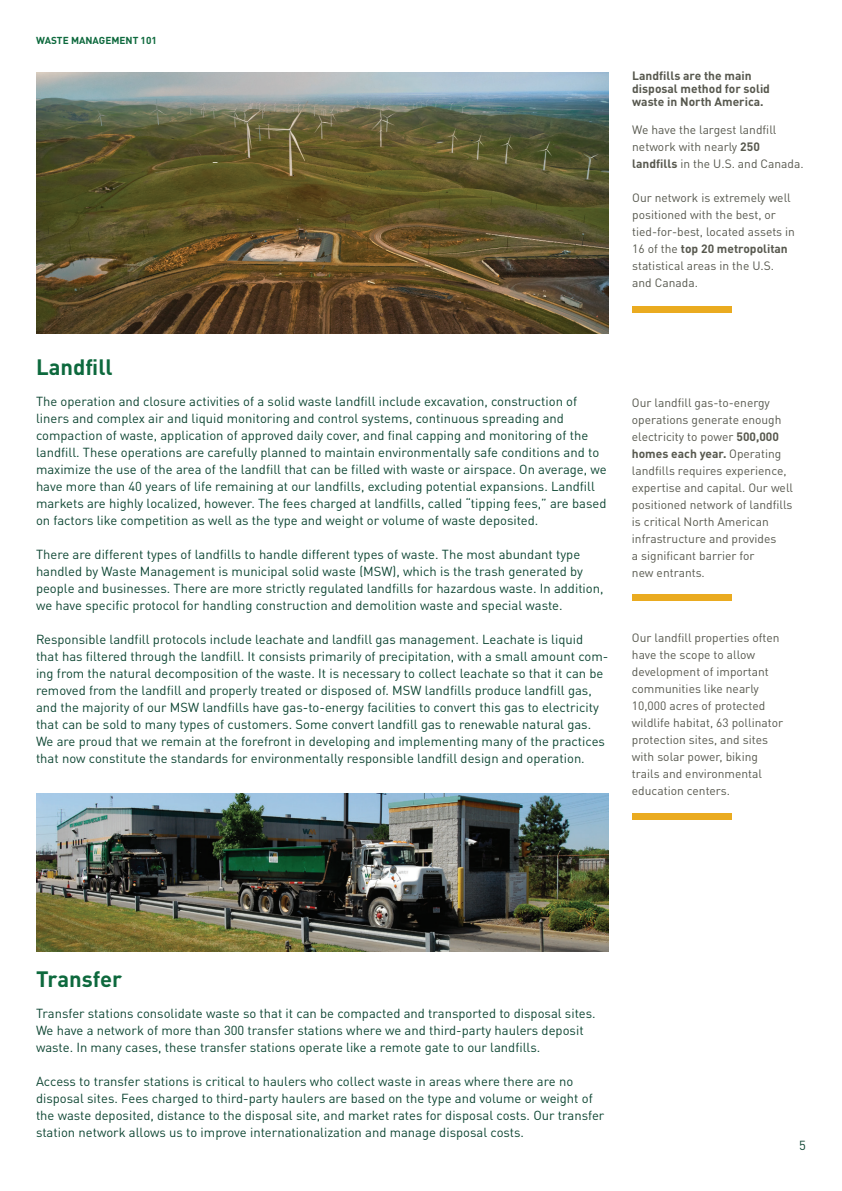
<style>
.page{position:relative;width:842px;height:1191px;background:#fff}
.page>*{position:absolute;margin:0;border:0;box-sizing:border-box;transform-origin:0 0}
.t1{font:700 22px "DINOT";color:#0d693d}
.t2{font:13px/17px "DINOT";color:#0e4633}
.t3{font:12px/17px "DINOT";color:#57584e}
.t4{font:700 12px/13px "DINOT";color:#57584e}
.t5{font:700 10px "DINOT";color:#0d693d}
.s1{font-weight:700}
</style>
<div class="page">
<img style="left:36px;top:72px;width:572px;height:261px">
<img style="left:36px;top:794px;width:572px;height:157px">
<div style="left:632px;top:595px;width:99px;height:6px;background:#eaab20"></div>
<div style="left:632px;top:306px;width:99px;height:7px;background:#eaab20"></div>
<div style="left:632px;top:813px;width:99px;height:6px;background:#eaab20"></div>
<p class="t5" style="left:36px;top:32px;width:122px">WASTE MANAGEMENT 101</p>
<p class="t4" style="left:632px;top:68px;width:139px">Landfills are the main disposal method for solid waste in North America.</p>
<p class="t3" style="left:632px;top:120px;width:173px">We have the largest landfill network with nearly <span class="s1">250 landfills</span> in the U.S. and Canada.</p>
<p class="t3" style="left:632px;top:188px;width:164px">Our network is extremely well positioned with the best, or tied-for-best, located assets in<br>16 of the <span class="s1">top 20 metropolitan </span>statistical areas in the U.S. and Canada.</p>
<h1 class="t1" style="left:36px;top:350px;width:78px">Landf ill</h1>
<p class="t2" style="left:36px;top:392px;width:572px">The operation and closure activities of a solid waste landfill include excavation, construction of liners and complex air and liquid monitoring and control systems, continuous spreading and compaction of waste, application of approved daily cover, and final capping and monitoring of the landfill. These operations are carefully planned to maintain environmentally safe conditions and to maximize the use of the area of the landfill that can be filled with waste or airspace. On average, we have more than 40 years of life remaining at our landfills, excluding potential expansions. Landfill markets are highly localized, however. The fees charged at landfills, called “tipping fees,” are based on factors like competition as well as the type and weight or volume of waste deposited.</p>
<p class="t2" style="left:36px;top:545px;width:569px">There are different types of landfills to handle different types of waste. The most abundant type handled by Waste Management is municipal solid waste (MSW), which is the trash generated by people and businesses. There are more strictly regulated landfills for hazardous waste. In addition, we have specific protocol for handling construction and demolition waste and special waste.</p>
<p class="t2" style="left:36px;top:630px;width:574px">Responsible landfill protocols include leachate and landfill gas management. Leachate is liquid that has filtered through the landfill. It consists primarily of precipitation, with a small amount com&shy;ing from the natural decomposition of the waste. It is necessary to collect leachate so that it can be removed from the landfill and properly treated or disposed of. MSW landfills produce landfill gas, and the majority of our MSW landfills have gas-to-energy facilities to convert this gas to electricity that can be sold to many types of customers. Some convert landfill gas to renewable natural gas.<br>We are proud that we remain at the forefront in developing and implementing many of the practices that now constitute the standards for environmentally responsible landfill design and operation.</p>
<p class="t3" style="left:632px;top:393px;width:163px">Our landfill gas-to-energy operations generate enough electricity to power <span class="s1">500,000 homes each year.</span> Operating landfills requires experience, expertise and capital. Our well positioned network of landfills is critical North American infrastructure and provides<br>a significant barrier for<br>new entrants.</p>
<p class="t3" style="left:632px;top:628px;width:153px">Our landfill properties often have the scope to allow development of important communities like nearly<br>10,000 acres of protected wildlife habitat, 63 pollinator protection sites, and sites with solar power, biking trails and environmental education centers.</p>
<h1 class="t1" style="left:36px;top:962px;width:88px">Transfer</h1>
<p class="t2" style="left:36px;top:1003px;width:561px">Transfer stations consolidate waste so that it can be compacted and transported to disposal sites.<br>We have a network of more than 300 transfer stations where we and third-party haulers deposit waste. In many cases, these transfer stations operate like a remote gate to our landfills.</p>
<p class="t2" style="left:36px;top:1071px;width:570px">Access to transfer stations is critical to haulers who collect waste in areas where there are no disposal sites. Fees charged to third-party haulers are based on the type and volume or weight of the waste deposited, distance to the disposal site, and market rates for disposal costs. Our transfer station network allows us to improve internationalization and manage disposal costs.</p>
<p class="t2" style="left:799px;top:1135px;width:8px">5</p>
</div>
